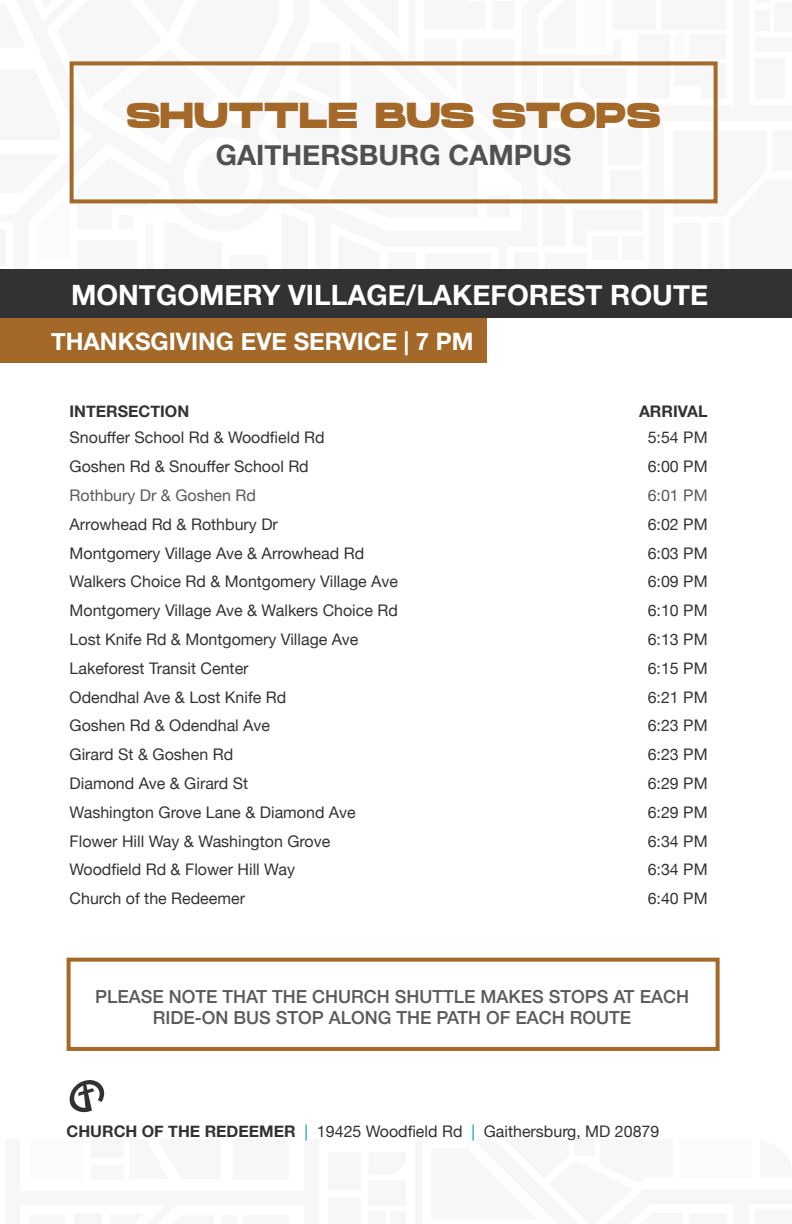
<style>
.page{position:relative;width:792px;height:1224px;background:#fff}
.page>*{position:absolute;margin:0;border:0;box-sizing:border-box;transform-origin:0 0}
.t1{font:700 36px "Hanson";letter-spacing:-.005em;color:#a46928}
.t2{font:700 28px "Helvetica Neue";color:#fff}
.t3{font:700 28px "Helvetica Neue";color:#515152}
.t4{font:700 24px "Helvetica Neue";color:#fff}
.t5{font:500 18px/21.6px "Helvetica Neue";color:#5b5b5d;text-align:center}
.t6{font:16px "Helvetica Neue";color:#333334}
.t7{font:16px "Helvetica Neue";color:#323234}
.t8{font:16px "Helvetica Neue";color:#58595b}
.t9{font:700 16px "Helvetica Neue";color:#333334}
.s1{font-weight:700}
.s2{color:#009da2}
</style>
<div class="page">
<div style="left:0;top:314px;width:487px;height:49px;background:#a46928"></div>
<div style="left:543px;top:68px;width:31px;height:31px;background:#f1f1f1"></div>
<div style="left:515px;top:253px;width:23px;height:27px;background:#f1f1f1"></div>
<div style="left:622px;top:236px;width:20px;height:24px;background:#f1f1f1"></div>
<svg style="left:543px;top:203px;width:99px;height:1px"></svg>
<div style="left:611px;top:171px;width:31px;height:30px;background:#f1f1f1"></div>
<div style="left:592px;top:236px;width:26px;height:24px;background:#f1f1f1"></div>
<div style="left:492px;top:2px;width:22px;height:27px;background:#f1f1f1"></div>
<div style="left:755px;top:58px;width:29px;height:41px;background:#f1f1f1"></div>
<div style="left:755px;top:38px;width:37px;height:14px;background:#f1f1f1"></div>
<div style="left:755px;top:10px;width:15px;height:21px;background:#f1f1f1"></div>
<div style="left:774px;top:2px;width:18px;height:29px;background:#f1f1f1"></div>
<div style="left:612px;top:0;width:44px;height:30px;background:#f1f1f1"></div>
<div style="left:689px;top:34px;width:37px;height:24px;background:#f1f1f1"></div>
<div style="left:638px;top:34px;width:32px;height:65px;background:#f1f1f1"></div>
<div style="left:674px;top:34px;width:11px;height:24px;background:#faf9f9"></div>
<div style="left:0;top:269px;width:792px;height:49px;background:#323234"></div>
<div style="left:70px;top:61px;width:648px;height:142px;border:4px solid #a46928"></div>
<div style="left:689px;top:1213px;width:37px;height:11px;background:#f1f1f1"></div>
<div style="left:328px;top:1152px;width:33px;height:37px;background:#f1f1f1"></div>
<div style="left:74px;top:1214px;width:28px;height:10px;background:#f1f1f1"></div>
<div style="left:30px;top:1139px;width:54px;height:40px;background:#faf9f9"></div>
<div style="left:244px;top:1215px;width:45px;height:9px;background:#f1f1f1"></div>
<div style="left:221px;top:1215px;width:16px;height:9px;background:#f1f1f1"></div>
<div style="left:233px;top:1139px;width:56px;height:40px;background:#f1f1f1"></div>
<div style="left:91px;top:1165px;width:32px;height:14px;background:#f1f1f1"></div>
<div style="left:91px;top:1139px;width:32px;height:18px;background:#f1f1f1"></div>
<div style="left:679px;top:1139px;width:73px;height:39px;background:#faf9f9"></div>
<div style="left:368px;top:1211px;width:18px;height:13px;background:#f1f1f1"></div>
<div style="left:390px;top:1211px;width:16px;height:13px;background:#f1f1f1"></div>
<div style="left:368px;top:1181px;width:38px;height:25px;background:#f1f1f1"></div>
<svg style="left:70px;top:1080px;width:34px;height:33px"></svg>
<div style="left:67px;top:958px;width:653px;height:93px;border:4px solid #a46928"></div>
<h1 class="t1" style="left:126px;top:92px;width:536px">SHUTTLE BUS STOPS</h1>
<h2 class="t3" style="left:216px;top:133px;width:357px">GAITHERSBURG CAMPUS</h2>
<h2 class="t2" style="left:71px;top:273px;width:639px">MONTGOMERY VILLAGE/LAKEFOREST ROUTE</h2>
<h3 class="t4" style="left:51px;top:323px;width:424px">THANKSGIVING EVE SERVICE | 7 PM</h3>
<p class="t9" style="left:70px;top:398px;width:121px">INTERSECTION</p>
<p class="t9" style="left:639px;top:398px;width:70px">ARRIVAL</p>
<p class="t6" style="left:70px;top:426px;width:257px">Snouffer School Rd &amp; Woodfield Rd</p>
<p class="t6" style="left:648px;top:426px;width:61px">5:54 PM</p>
<p class="t6" style="left:70px;top:455px;width:241px">Goshen Rd &amp; Snouffer School Rd</p>
<p class="t6" style="left:648px;top:455px;width:61px">6:00 PM</p>
<p class="t8" style="left:70px;top:484px;width:188px">Rothbury Dr &amp; Goshen Rd</p>
<p class="t8" style="left:648px;top:484px;width:61px">6:01 PM</p>
<p class="t6" style="left:70px;top:513px;width:210px">Arrowhead Rd &amp; Rothbury Dr</p>
<p class="t6" style="left:648px;top:513px;width:61px">6:02 PM</p>
<p class="t6" style="left:70px;top:541px;width:296px">Montgomery Village Ave &amp; Arrowhead Rd</p>
<p class="t6" style="left:648px;top:541px;width:61px">6:03 PM</p>
<p class="t6" style="left:70px;top:570px;width:330px">Walkers Choice Rd &amp; Montgomery Village Ave</p>
<p class="t6" style="left:648px;top:570px;width:61px">6:09 PM</p>
<p class="t6" style="left:70px;top:599px;width:330px">Montgomery Village Ave &amp; Walkers Choice Rd</p>
<p class="t6" style="left:648px;top:599px;width:61px">6:10 PM</p>
<p class="t6" style="left:70px;top:628px;width:290px">Lost Knife Rd &amp; Montgomery Village Ave</p>
<p class="t6" style="left:648px;top:628px;width:61px">6:13 PM</p>
<p class="t6" style="left:70px;top:657px;width:180px">Lakeforest Transit Center</p>
<p class="t6" style="left:648px;top:657px;width:61px">6:15 PM</p>
<p class="t6" style="left:70px;top:685px;width:218px">Odendhal Ave &amp; Lost Knife Rd</p>
<p class="t6" style="left:648px;top:685px;width:61px">6:21 PM</p>
<p class="t6" style="left:70px;top:714px;width:202px">Goshen Rd &amp; Odendhal Ave</p>
<p class="t6" style="left:648px;top:714px;width:61px">6:23 PM</p>
<p class="t6" style="left:70px;top:743px;width:165px">Girard St &amp; Goshen Rd</p>
<p class="t6" style="left:648px;top:743px;width:61px">6:23 PM</p>
<p class="t6" style="left:70px;top:772px;width:180px">Diamond Ave &amp; Girard St</p>
<p class="t6" style="left:648px;top:772px;width:61px">6:29 PM</p>
<p class="t6" style="left:70px;top:801px;width:288px">Washington Grove Lane &amp; Diamond Ave</p>
<p class="t6" style="left:648px;top:801px;width:61px">6:29 PM</p>
<p class="t6" style="left:70px;top:829px;width:262px">Flower Hill Way &amp; Washington Grove</p>
<p class="t6" style="left:648px;top:829px;width:61px">6:34 PM</p>
<p class="t6" style="left:70px;top:858px;width:227px">Woodfield Rd &amp; Flower Hill Way</p>
<p class="t6" style="left:648px;top:858px;width:61px">6:34 PM</p>
<p class="t6" style="left:70px;top:887px;width:177px">Church of the Redeemer</p>
<p class="t6" style="left:648px;top:887px;width:61px">6:40 PM</p>
<p class="t5" style="left:95px;top:984px;width:595px">PLEASE NOTE THAT THE CHURCH SHUTTLE MAKES STOPS AT EACH<br>RIDE-ON BUS STOP ALONG THE PATH OF EACH ROUTE</p>
<p class="t7" style="left:67px;top:1119px;width:594px"><span class="s1">CHURCH OF THE REDEEMER</span> <span class="s2">|</span> 19425 Woodfield Rd <span class="s2">|</span> Gaithersburg, MD 20879</p>
</div>
